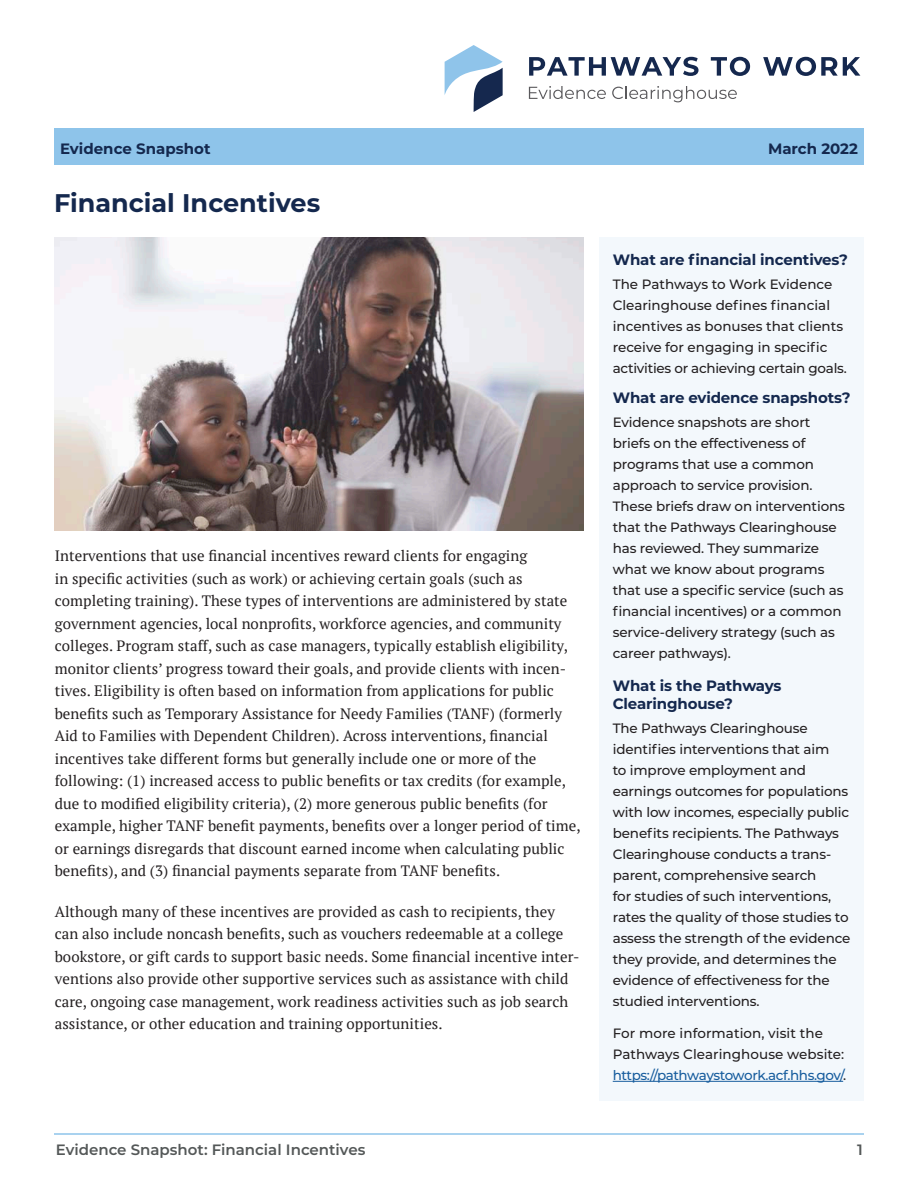
<style>
.page{position:relative;width:918px;height:1188px;background:#fff}
.page>*{position:absolute;margin:0;border:0;box-sizing:border-box;transform-origin:0 0}
.t1{font:700 25.5px "Montserrat";color:#14284e}
.t2{font:15px/22.5px "PT Serif";letter-spacing:.005em;color:#231f20}
.t3{font:700 15px/18px "Montserrat";letter-spacing:-.01em;color:#14284e}
.t4{font:600 15px "Montserrat";color:#545858}
.t5{font:500 13.5px/21px "Montserrat";letter-spacing:-.01em;color:#231f20}
.s1{color:#175d9e}
</style>
<div class="page">
<hr style="left:54px;top:1133px;width:810px;height:2px;background:#8ec4ea">
<div style="left:54px;top:128px;width:810px;height:36px;background:#8ec4ea"></div>
<svg style="left:445px;top:45px;width:58px;height:67px"></svg>
<svg style="left:529px;top:57px;width:170px;height:19px"></svg>
<svg style="left:711px;top:57px;width:39px;height:19px"></svg>
<svg style="left:763px;top:57px;width:97px;height:19px"></svg>
<svg style="left:529px;top:86px;width:77px;height:13px"></svg>
<svg style="left:612px;top:86px;width:125px;height:16px"></svg>
<img style="left:54px;top:238px;width:529px;height:293px">
<div style="left:599px;top:237px;width:265px;height:864px;background:#f3f8fc"></div>
<hr style="left:613px;top:1081px;width:230px;height:1px;background:#175d9e">
<p class="t3" style="left:60px;top:138px;width:152px">Evidence Snapshot</p>
<p class="t3" style="left:768px;top:138px;width:91px">March 2022</p>
<h1 class="t1" style="left:54px;top:185px;width:268px">Financial Incentives</h1>
<p class="t2" style="left:55px;top:545px;width:528px">Interventions that use financial incentives reward clients for engaging<br>in specific activities (such as work) or achieving certain goals (such as completing training). These types of interventions are administered by state government agencies, local nonprofits, workforce agencies, and community colleges. Program staff, such as case managers, typically establish eligibility, monitor clients’ progress toward their goals, and provide clients with incen&shy;tives. Eligibility is often based on information from applications for public benefits such as Temporary Assistance for Needy Families (TANF) (formerly Aid to Families with Dependent Children). Across interventions, financial incentives take different forms but generally include one or more of the following: (1) increased access to public benefits or tax credits (for example, due to modified eligibility criteria), (2) more generous public benefits (for example, higher TANF benefit payments, benefits over a longer period of time, or earnings disregards that discount earned income when calculating public benefits), and (3) financial payments separate from TANF benefits.</p>
<p class="t2" style="left:55px;top:900px;width:526px">Although many of these incentives are provided as cash to recipients, they can also include noncash benefits, such as vouchers redeemable at a college bookstore, or gift cards to support basic needs. Some financial incentive inter&shy;ventions also provide other supportive services such as assistance with child care, ongoing case management, work readiness activities such as job search assistance, or other education and training opportunities.</p>
<h2 class="t3" style="left:613px;top:250px;width:237px">What are financial incentives?</h2>
<p class="t5" style="left:613px;top:273px;width:235px">The Pathways to Work Evidence Clearinghouse defines financial incentives as bonuses that clients receive for engaging in specific activities or achieving certain goals.</p>
<h2 class="t3" style="left:613px;top:388px;width:239px">What are evidence snapshots?</h2>
<p class="t5" style="left:613px;top:411px;width:234px">Evidence snapshots are short briefs on the effectiveness of programs that use a common approach to service provision.<br>These briefs draw on interventions that the Pathways Clearinghouse has reviewed. They summarize what we know about programs that use a specific service (such as financial incentives) or a common service-delivery strategy (such as career pathways).</p>
<h2 class="t3" style="left:613px;top:676px;width:170px">What is the Pathways<br>Clearinghouse?</h2>
<p class="t5" style="left:613px;top:717px;width:239px">The Pathways Clearinghouse identifies interventions that aim<br>to improve employment and earnings outcomes for populations with low incomes, especially public benefits recipients. The Pathways<br>Clearinghouse conducts a trans&shy;parent, comprehensive search<br>for studies of such interventions, rates the quality of those studies to assess the strength of the evidence they provide, and determines the evidence of effectiveness for the studied interventions.</p>
<p class="t5" style="left:613px;top:1022px;width:235px">For more information, visit the<br>Pathways Clearinghouse website: <span class="s1">https://pathwaystowork.acf.hhs.gov/</span>.</p>
<p class="t4" style="left:56px;top:1139px;width:311px">Evidence Snapshot: Financial Incentives</p>
<p class="t4" style="left:857px;top:1139px;width:7px">1</p>
</div>
